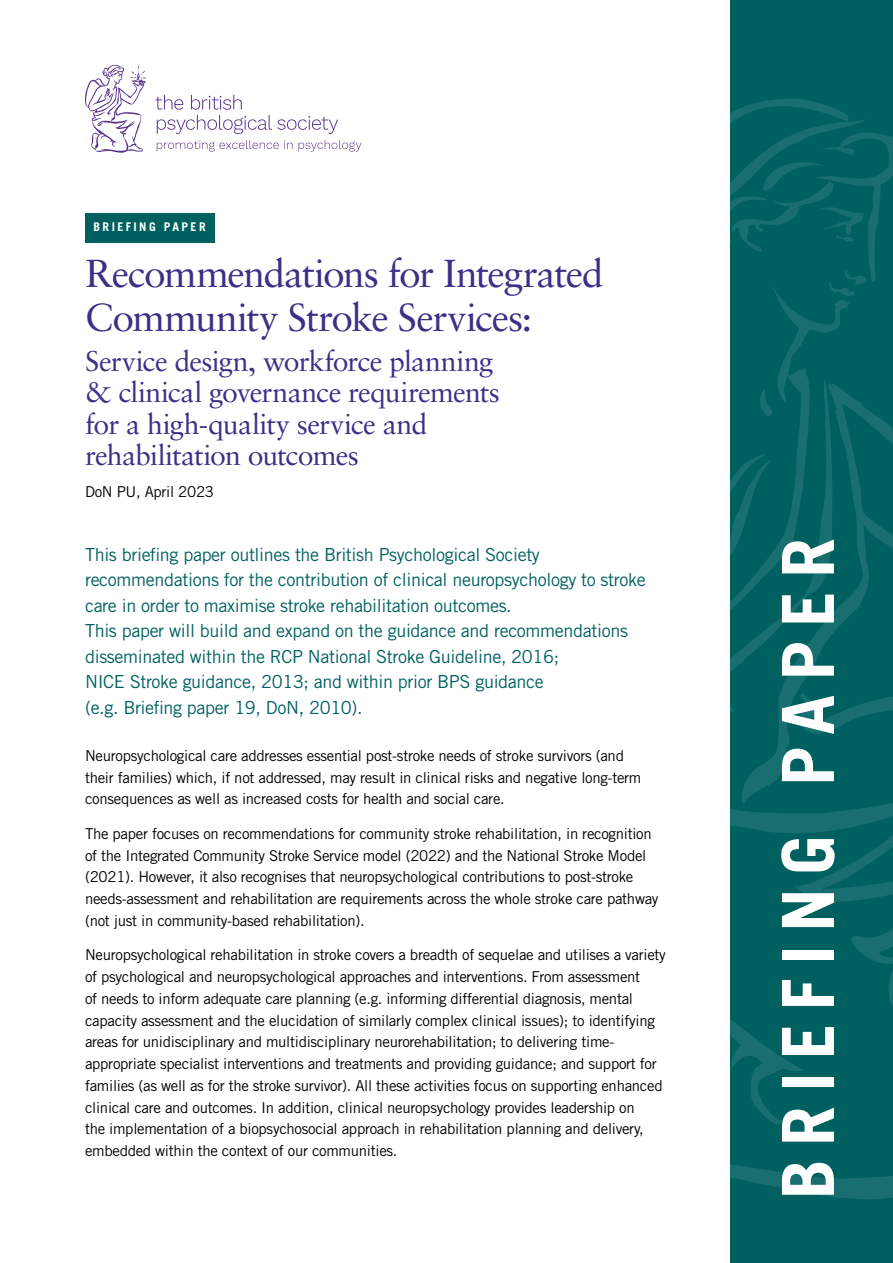
<style>
.page{position:relative;width:893px;height:1263px;background:#006060}
.page>*{position:absolute;margin:0;border:0;box-sizing:border-box;transform-origin:0 0}
.t1{font:700 72px "Trade Gothic LT Std";letter-spacing:.18em;color:#fff}
.t2{font:39px/43.5px "Sabon LT Std";letter-spacing:-.035em;color:#3c2f88}
.t3{font:28.5px/31.5px "Sabon LT Std";letter-spacing:-.025em;color:#3c2f88}
.t4{font:18px/25.5px "Trade Gothic LT Std";letter-spacing:-.02em;color:#006060}
.t5{font:15px/21.8px "Trade Gothic LT Std";letter-spacing:-.02em;color:#000}
.t6{font:700 12px "Trade Gothic LT Std";letter-spacing:.2em;color:#fff}
</style>
<div class="page">
<svg style="left:729px;top:741px;width:164px;height:458px"></svg>
<svg style="left:729px;top:787px;width:164px;height:337px"></svg>
<svg style="left:741px;top:740px;width:152px;height:64px"></svg>
<svg style="left:729px;top:396px;width:164px;height:344px"></svg>
<svg style="left:729px;top:99px;width:164px;height:196px"></svg>
<svg style="left:729px;top:174px;width:121px;height:531px"></svg>
<div style="left:0;top:0;width:729px;height:1263px;background:#fff"></div>
<svg style="left:157px;top:140px;width:135px;height:12px"></svg>
<svg style="left:298px;top:140px;width:63px;height:12px"></svg>
<svg style="left:155px;top:95px;width:183px;height:39px"></svg>
<svg style="left:85px;top:65px;width:61px;height:88px"></svg>
<div style="left:85px;top:214px;width:129px;height:29px;background:#006060"></div>
<p class="t6" style="left:94px;top:220px;width:114px">BRIEFING PAPER</p>
<h2 class="t2" style="left:85px;top:251px;width:520px">Recommendations for Integrated<br>Community Stroke Services:</h2>
<h3 class="t3" style="left:85px;top:345px;width:416px">Service design, workforce planning &amp; clinical governance requirements for a high-quality service and rehabilitation outcomes</h3>
<p class="t5" style="left:85px;top:480px;width:131px">DoN PU, April 2023</p>
<p class="t4" style="left:85px;top:541px;width:562px">This briefing paper outlines the British Psychological Society recommendations for the contribution of clinical neuropsychology to stroke care in order to maximise stroke rehabilitation outcomes.<br>This paper will build and expand on the guidance and recommendations disseminated within the RCP National Stroke Guideline, 2016;<br>NICE Stroke guidance, 2013; and within prior BPS guidance<br>(e.g. Briefing paper 19, DoN, 2010).</p>
<p class="t5" style="left:85px;top:744px;width:558px">Neuropsychological care addresses essential post-stroke needs of stroke survivors (and their families) which, if not addressed, may result in clinical risks and negative long-term consequences as well as increased costs for health and social care.</p>
<p class="t5" style="left:85px;top:822px;width:575px">The paper focuses on recommendations for community stroke rehabilitation, in recognition of the Integrated Community Stroke Service model (2022) and the National Stroke Model (2021). However, it also recognises that neuropsychological contributions to post-stroke needs-assessment and rehabilitation are requirements across the whole stroke care pathway (not just in community-based rehabilitation).</p>
<p class="t5" style="left:85px;top:944px;width:582px">Neuropsychological rehabilitation in stroke covers a breadth of sequelae and utilises a variety of psychological and neuropsychological approaches and interventions. From assessment<br>of needs to inform adequate care planning (e.g. informing differential diagnosis, mental capacity assessment and the elucidation of similarly complex clinical issues); to identifying areas for unidisciplinary and multidisciplinary neurorehabilitation; to delivering time&shy;appropriate specialist interventions and treatments and providing guidance; and support for families (as well as for the stroke survivor). All these activities focus on supporting enhanced clinical care and outcomes. In addition, clinical neuropsychology provides leadership on<br>the implementation of a biopsychosocial approach in rehabilitation planning and delivery, embedded within the context of our communities.</p>
<h1 class="t1" style="left:764px;top:1199px;width:663px;rotate:-90deg">BRIEFING PAPER</h1>
</div>
